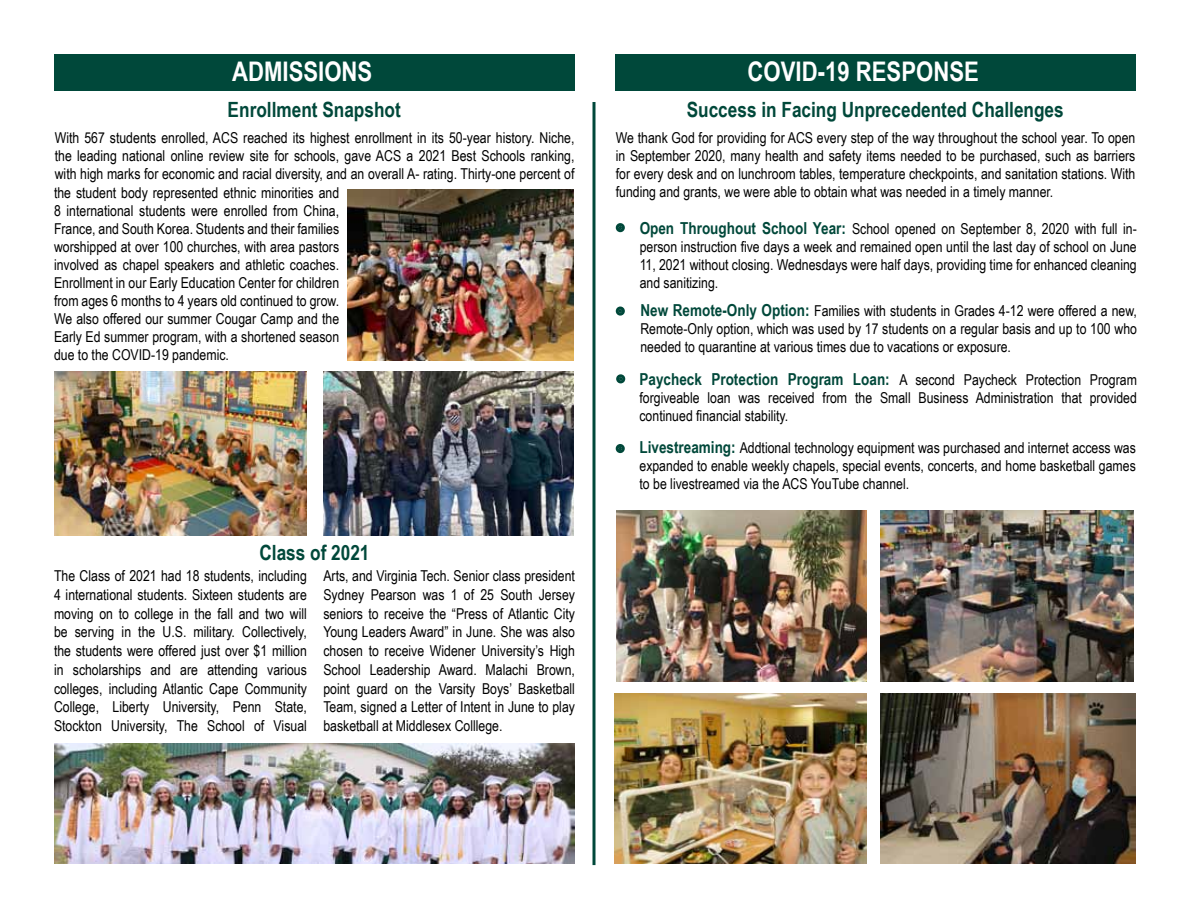
<style>
.page{position:relative;width:1188px;height:918px;background:#fff}
.page>*{position:absolute;margin:0;border:0;box-sizing:border-box;transform-origin:0 0}
.t1{font:700 27px "Arial Narrow";color:#fff}
.t2{font:700 21px "Arial Narrow";color:#00483a}
.t3{font:15px/18px "Arial Narrow";color:#000;text-align:justify}
.s1{font-weight:700;font-size:16.5px;color:#00483a}
</style>
<div class="page">
<div style="left:54px;top:54px;width:520px;height:36px;background:#00483a"></div>
<svg style="left:592px;top:102px;width:4px;height:763px;background:#3f756b"></svg>
<img style="left:323px;top:372px;width:251px;height:163px">
<img style="left:54px;top:743px;width:520px;height:120px">
<div style="left:615px;top:54px;width:521px;height:36px;background:#00483a"></div>
<div style="left:616px;top:223px;width:9px;height:9px;border:3px solid #00483a;border-radius:50%"></div>
<div style="left:616px;top:307px;width:9px;height:9px;border:3px solid #00483a;border-radius:50%"></div>
<div style="left:616px;top:444px;width:9px;height:9px;border:3px solid #00483a;border-radius:50%"></div>
<div style="left:616px;top:374px;width:9px;height:9px;border:3px solid #00483a;border-radius:50%"></div>
<img style="left:616px;top:510px;width:250px;height:172px">
<img style="left:880px;top:510px;width:254px;height:172px">
<img style="left:881px;top:693px;width:255px;height:170px">
<img style="left:615px;top:694px;width:251px;height:170px">
<img style="left:348px;top:190px;width:225px;height:171px">
<img style="left:54px;top:372px;width:253px;height:163px">
<h1 class="t1" style="left:232px;top:51px;width:142px">ADMISSIONS</h1>
<h2 class="t2" style="left:228px;top:94px;width:175px">Enrollment Snapshot</h2>
<p class="t3" style="left:55px;top:128px;width:521px">With 567 students enrolled, ACS reached its highest enrollment in its 50-year history. Niche, the leading national online review site for schools, gave ACS a 2021 Best Schools ranking, with high marks for economic and racial diversity, and an overall A- rating. Thirty-one percent of</p>
<p class="t3" style="left:54px;top:184px;width:287px">the student body represented ethnic minorities and 8 international students were enrolled from China, France, and South Korea. Students and their families worshipped at over 100 churches, with area pastors involved as chapel speakers and athletic coaches.<br>Enrollment in our Early Education Center for children from ages 6 months to 4 years old continued to grow.<br>We also offered our summer Cougar Camp and the Early Ed summer program, with a shortened season due to the COVID-19 pandemic.</p>
<h2 class="t2" style="left:259px;top:537px;width:112px">Class of 2021</h2>
<p class="t3" style="left:54px;top:566px;width:254px;line-height:18.8px">The Class of 2021 had 18 students, including 4 international students. Sixteen students are moving on to college in the fall and two will be serving in the U.S. military. Collectively, the students were offered just over $1 million in scholarships and are attending various colleges, including Atlantic Cape Community College, Liberty University, Penn State, Stockton University, The School of Visual</p>
<p class="t3" style="left:323px;top:566px;width:253px;line-height:18.8px">Arts, and Virginia Tech. Senior class president Sydney Pearson was 1 of 25 South Jersey seniors to receive the “Press of Atlantic City Young Leaders Award” in June. She was also chosen to receive Widener University’s High School Leadership Award. Malachi Brown, point guard on the Varsity Boys’ Basketball Team, signed a Letter of Intent in June to play basketball at Middlesex Colllege.</p>
<h1 class="t1" style="left:748px;top:51px;width:233px">COVID-19 RESPONSE</h1>
<h2 class="t2" style="left:687px;top:94px;width:379px">Success in Facing Unprecedented Challenges</h2>
<p class="t3" style="left:616px;top:128px;width:521px">We thank God for providing for ACS every step of the way throughout the school year. To open in September 2020, many health and safety items needed to be purchased, such as barriers for every desk and on lunchroom tables, temperature checkpoints, and sanitation stations. With funding and grants, we were able to obtain what was needed in a timely manner.</p>
<p class="t3" style="left:640px;top:219px;width:499px"><span class="s1">Open Throughout School Year:</span> School opened on September 8, 2020 with full in&shy;person instruction five days a week and remained open until the last day of school on June 11, 2021 without closing. Wednesdays were half days, providing time for enhanced cleaning and sanitizing.</p>
<p class="t3" style="left:640px;top:301px;width:498px"><span class="s1">New Remote-Only Option:</span> Families with students in Grades 4-12 were offered a new, Remote-Only option, which was used by 17 students on a regular basis and up to 100 who needed to quarantine at various times due to vacations or exposure.</p>
<p class="t3" style="left:640px;top:370px;width:499px"><span class="s1">Paycheck Protection Program Loan:</span> A second Paycheck Protection Program forgiveable loan was received from the Small Business Administration that provided continued financial stability.</p>
<p class="t3" style="left:639px;top:439px;width:498px"><span class="s1">Livestreaming:</span> Addtional technology equipment was purchased and internet access was expanded to enable weekly chapels, special events, concerts, and home basketball games to be livestreamed via the ACS YouTube channel.</p>
</div>
